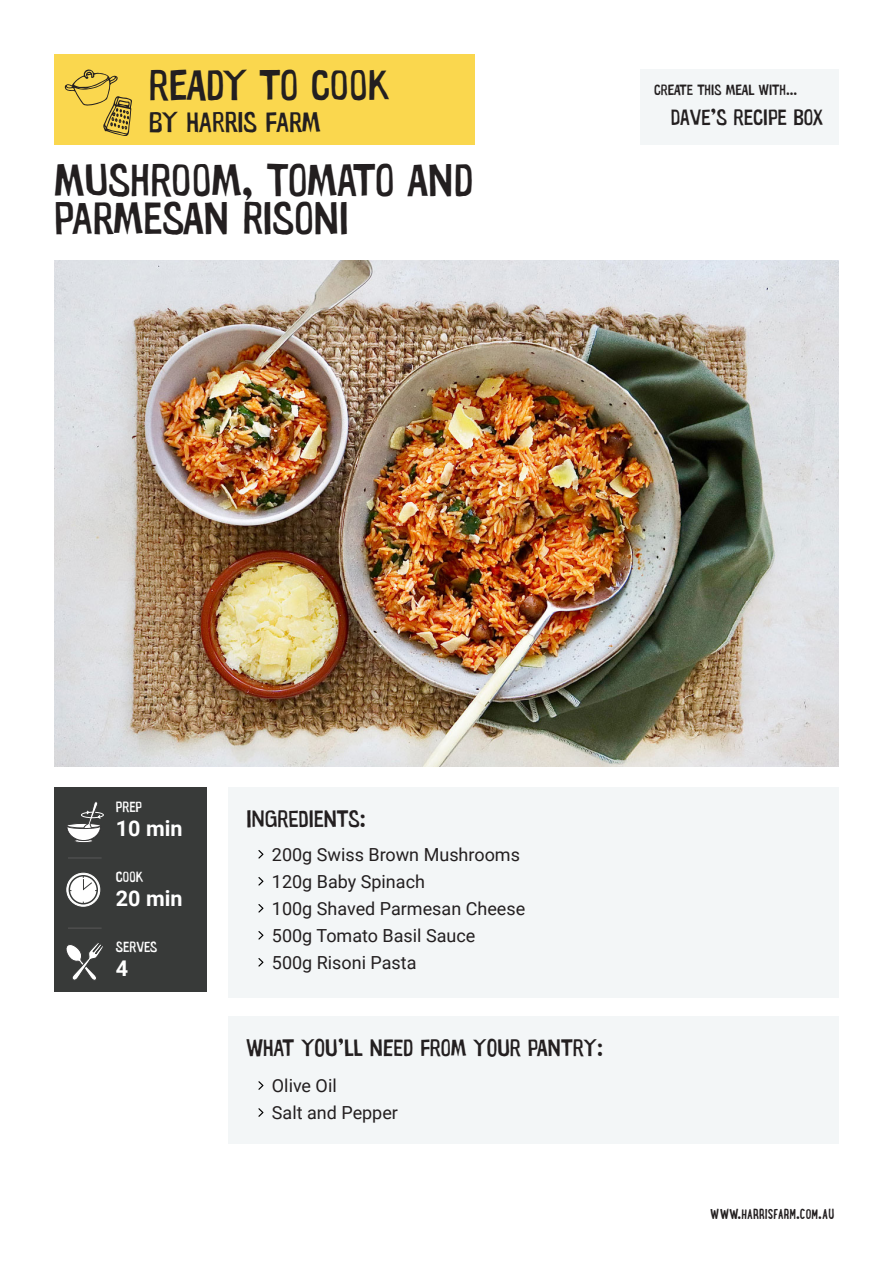
<style>
.page{position:relative;width:893px;height:1263px;background:#fff}
.page>*{position:absolute;margin:0;border:0;box-sizing:border-box;transform-origin:0 0}
.t1{font:46.05px/38.4px "Warugaki";color:#231f20}
.t2{font:43.2px "Warugaki";letter-spacing:-.005em;color:#231f20}
.t3{font:28.8px "Warugaki";color:#231f20}
.t4{font:24px "Warugaki";color:#231f20}
.t5{font:22.5px "Warugaki";color:#231f20}
.t6{font:700 21.6px "Roboto";color:#fff}
.t7{font:18px "Roboto";color:#231f20}
.t8{font:700 15px "Lunch Box";color:#231f20}
.t9{font:15px "Warugaki";color:#231f20}
.t10{font:15px "Warugaki";color:#fff}
</style>
<div class="page">
<div style="left:228px;top:787px;width:611px;height:210px;background:#f3f6f7"></div>
<div style="left:54px;top:54px;width:420px;height:90px;background:#fad74e"></div>
<div style="left:228px;top:1016px;width:611px;height:127px;background:#f3f6f7"></div>
<img style="left:54px;top:261px;width:785px;height:505px">
<div style="left:54px;top:787px;width:152px;height:204px;background:#383a39"></div>
<hr style="left:68px;top:857px;width:34px;height:1px;background:#535353">
<hr style="left:68px;top:927px;width:34px;height:2px;background:#535353">
<svg style="left:258px;top:850px;width:5px;height:8px"></svg>
<svg style="left:258px;top:877px;width:5px;height:8px"></svg>
<svg style="left:258px;top:904px;width:5px;height:8px"></svg>
<svg style="left:258px;top:931px;width:5px;height:8px"></svg>
<svg style="left:258px;top:958px;width:5px;height:8px"></svg>
<svg style="left:258px;top:1081px;width:5px;height:9px"></svg>
<svg style="left:258px;top:1108px;width:5px;height:9px"></svg>
<div style="left:641px;top:69px;width:198px;height:75px;background:#f3f6f7"></div>
<svg style="left:64px;top:69px;width:68px;height:67px"></svg>
<svg style="left:66px;top:943px;width:37px;height:38px"></svg>
<div style="left:74px;top:839px;width:19px;height:4px;border:1px solid #3a3a3a;border-radius:50%"></div>
<svg style="left:67px;top:801px;width:37px;height:40px"></svg>
<svg style="left:67px;top:873px;width:33px;height:33px"></svg>
<div style="left:66px;top:873px;width:34px;height:34px;border:1px solid #fff;border-radius:50%"></div>
<div style="left:69px;top:876px;width:28px;height:28px;background:#fff;border-radius:50%"></div>
<div style="left:69px;top:875px;width:29px;height:29px;border:2px solid #383a39;border-radius:50%"></div>
<svg style="left:83px;top:875px;width:14px;height:16px"></svg>
<p class="t2" style="left:149px;top:58px;width:243px">READY TO COOK</p>
<p class="t3" style="left:149px;top:104px;width:173px">BY HARRIS FARM</p>
<p class="t1" style="left:54px;top:160px;width:421px">MUSHROOM, TOMATO AND<br>PARMESAN RISONI</p>
<p class="t9" style="left:654px;top:80px;width:145px">CREATE THIS MEAL WITH...</p>
<p class="t5" style="left:671px;top:104px;width:154px">DAVE’S RECIPE BOX</p>
<p class="t10" style="left:116px;top:797px;width:28px">PREP</p>
<p class="t6" style="left:116px;top:813px;width:68px">10 min</p>
<p class="t10" style="left:116px;top:867px;width:29px">COOK</p>
<p class="t6" style="left:116px;top:883px;width:68px">20 min</p>
<p class="t10" style="left:116px;top:938px;width:43px">SERVES</p>
<p class="t6" style="left:116px;top:953px;width:14px">4</p>
<p class="t4" style="left:246px;top:804px;width:121px">INGREDIENTS:</p>
<p class="t7" style="left:272px;top:841px;width:250px">200g Swiss Brown Mushrooms</p>
<p class="t7" style="left:272px;top:868px;width:155px">120g Baby Spinach</p>
<p class="t7" style="left:272px;top:895px;width:255px">100g Shaved Parmesan Cheese</p>
<p class="t7" style="left:272px;top:922px;width:205px">500g Tomato Basil Sauce</p>
<p class="t7" style="left:272px;top:949px;width:146px">500g Risoni Pasta</p>
<p class="t4" style="left:246px;top:1033px;width:358px">WHAT YOU’LL NEED FROM YOUR PANTRY:</p>
<p class="t7" style="left:272px;top:1073px;width:66px">Olive Oil</p>
<p class="t7" style="left:272px;top:1100px;width:128px">Salt and Pepper</p>
<p class="t8" style="left:710px;top:1204px;width:126px">WWW.HARRISFARM.COM.AU</p>
</div>
